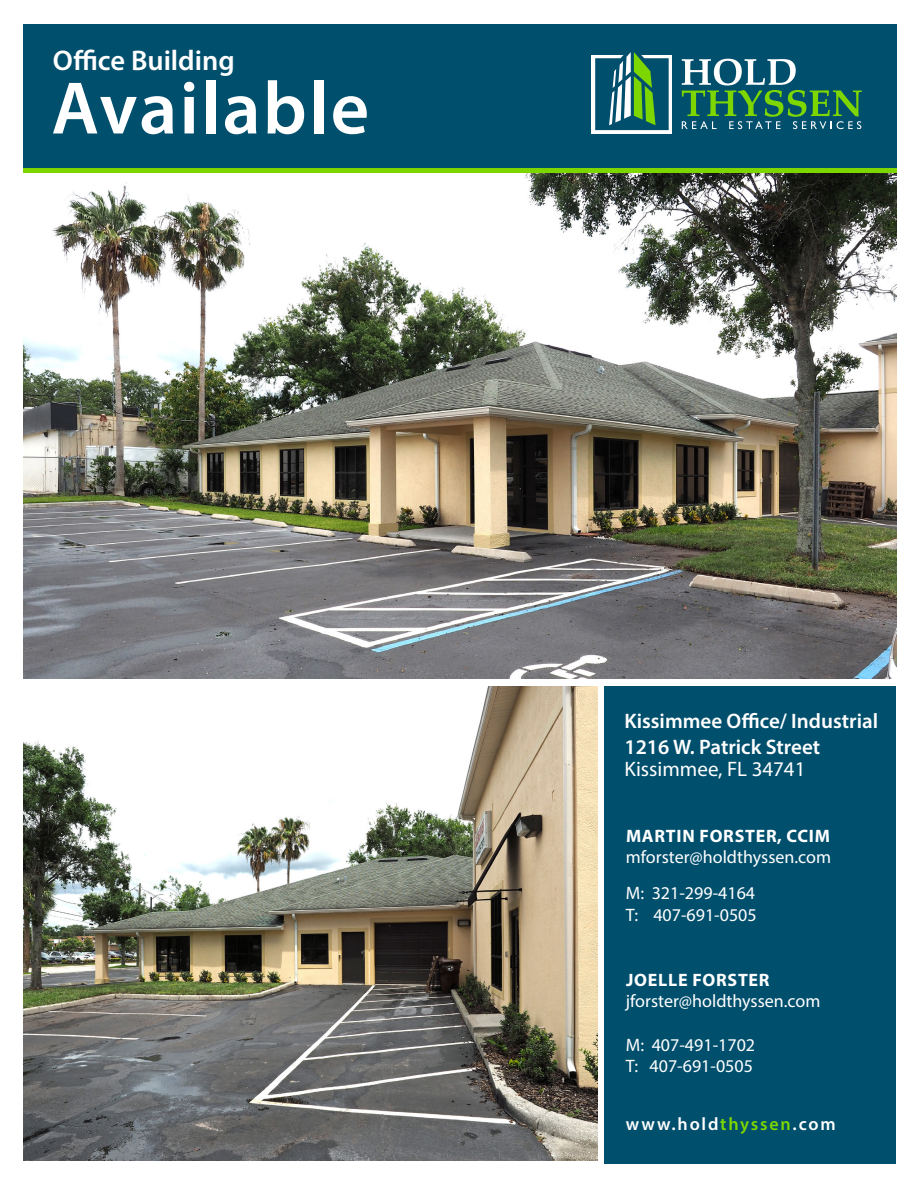
<style>
.page{position:relative;width:918px;height:1188px;background:#fff}
.page>*{position:absolute;margin:0;border:0;box-sizing:border-box;transform-origin:0 0}
.t1{font:600 75px "Myriad Pro";letter-spacing:.03em;color:#fff}
.t2{font:600 28.5px "Myriad Pro";color:#fff}
.t3{font:600 21px "Myriad Pro";color:#fff}
.t4{font:21px "Myriad Pro";color:#fff}
.t5{font:18px "Myriad Pro";color:#fff}
.t6{font:700 18px "Myriad Pro";letter-spacing:.04em;color:#fff}
.t7{font:600 18px "Myriad Pro";letter-spacing:.1em;color:#fff}
.s1{color:#7dd600}
</style>
<div class="page">
<div style="left:23px;top:24px;width:874px;height:145px;background:#004f6d"></div>
<div style="left:592px;top:55px;width:80px;height:79px;background:#fff"></div>
<svg style="left:595px;top:52px;width:74px;height:78px;background:#397e72"></svg>
<svg style="left:682px;top:59px;width:180px;height:70px"></svg>
<div style="left:605px;top:687px;width:291px;height:477px;background:#004f6d"></div>
<img style="left:23px;top:173px;width:874px;height:505px">
<img style="left:23px;top:687px;width:575px;height:474px">
<hr style="left:23px;top:169px;width:874px;height:4px;background:#7dd600">
<p class="t2" style="left:53px;top:42px;width:183px">Office Building</p>
<p class="t1" style="left:51px;top:61px;width:319px">Available</p>
<p class="t3" style="left:624px;top:708px;width:255px">Kissimmee Office/ Industrial</p>
<p class="t3" style="left:624px;top:733px;width:197px">1216 W. Patrick Street</p>
<p class="t4" style="left:624px;top:756px;width:183px">Kissimmee, FL 34741</p>
<p class="t6" style="left:626px;top:824px;width:205px">MARTIN FORSTER, CCIM</p>
<p class="t5" style="left:626px;top:846px;width:207px">mforster@holdthyssen.com</p>
<p class="t5" style="left:626px;top:882px;width:131px">M: 321-299-4164</p>
<p class="t5" style="left:626px;top:904px;width:132px">T: 407-691-0505</p>
<p class="t6" style="left:626px;top:968px;width:145px">JOELLE FORSTER</p>
<p class="t5" style="left:626px;top:990px;width:196px">jforster@holdthyssen.com</p>
<p class="t5" style="left:626px;top:1033px;width:131px">M: 407-491-1702</p>
<p class="t5" style="left:626px;top:1055px;width:129px">T: 407-691-0505</p>
<p class="t7" style="left:626px;top:1112px;width:211px">www.hold<span class="s1">thyssen</span>.com</p>
</div>
